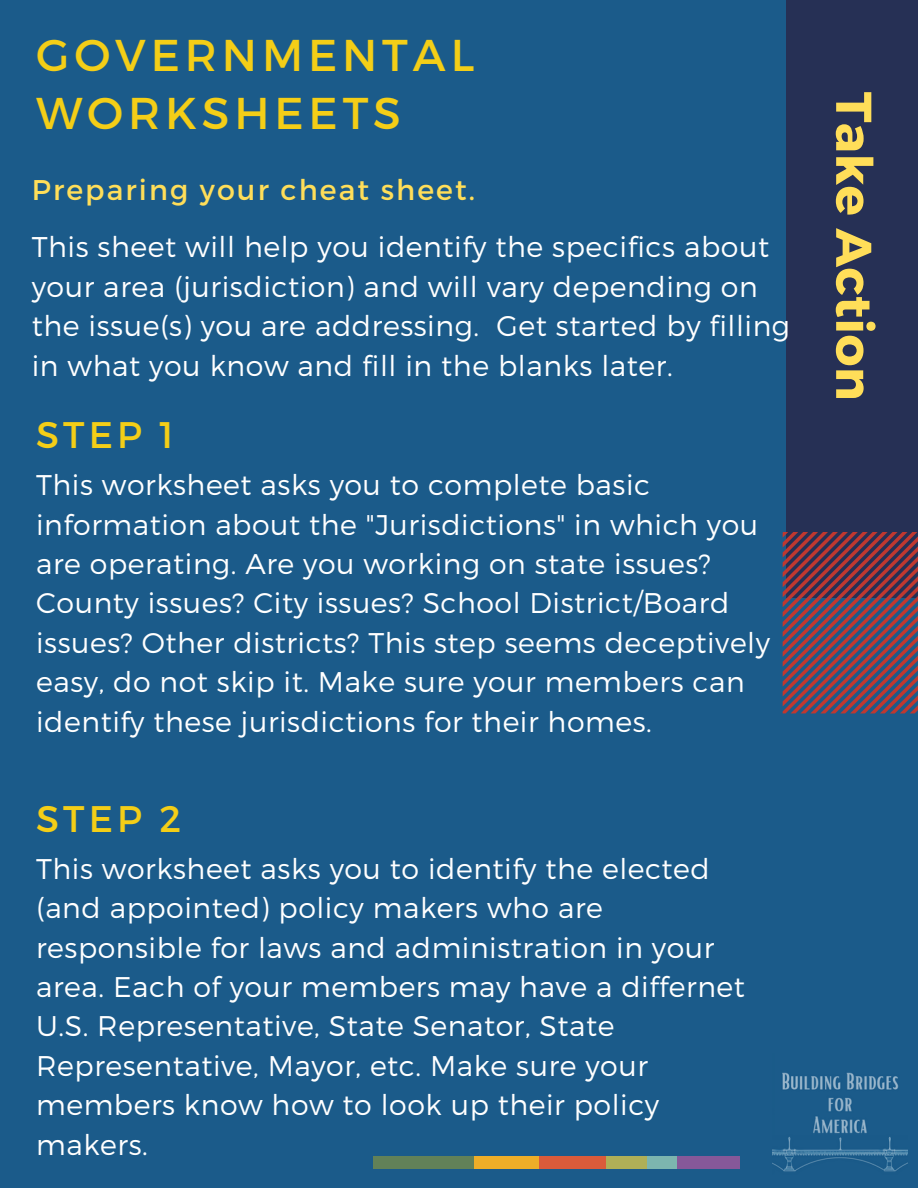
<style>
.page{position:relative;width:918px;height:1188px;background:#1b5b8a}
.page>*{position:absolute;margin:0;border:0;box-sizing:border-box;transform-origin:0 0}
.t1{font:700 50.25px "Montserrat";letter-spacing:.01em;color:#ffde59}
.t2{font:44.55px/57.3px "Montserrat";letter-spacing:.11em;color:#f4ce17}
.t3{font:37.05px "Montserrat";letter-spacing:.11em;color:#f4ce17}
.t4{font:300 28.5px/39.3px "Montserrat";letter-spacing:.02em;color:#fff}
.t5{font:28.5px "Montserrat";letter-spacing:.075em;color:#ffde59}
</style>
<div class="page">
<div style="left:786px;top:0;width:132px;height:598px;background:#263055"></div>
<svg style="left:783px;top:532px;width:135px;height:181px"></svg>
<div style="left:373px;top:1157px;width:103px;height:12px;background:#628158"></div>
<div style="left:474px;top:1157px;width:65px;height:12px;background:#eeae28"></div>
<div style="left:539px;top:1157px;width:70px;height:12px;background:#da5b3a"></div>
<div style="left:607px;top:1157px;width:41px;height:12px;background:#afaf57"></div>
<div style="left:647px;top:1157px;width:30px;height:12px;background:#7cb5af"></div>
<div style="left:677px;top:1157px;width:62px;height:12px;background:#865899"></div>
<img style="left:772px;top:1072px;width:135px;height:100px">
<h3 class="t2" style="left:36px;top:24px;width:440px">GOVERNMENTAL<br>WORKSHEETS</h3>
<p class="t5" style="left:32px;top:171px;width:445px">Preparing your cheat sheet.</p>
<p class="t4" style="left:32px;top:226px;width:760px">This sheet will help you identify the specifics about your area (jurisdiction) and will vary depending on the issue(s) you are addressing. Get started by filling in what you know and fill in the blanks later.</p>
<h1 class="t3" style="left:36px;top:411px;width:139px">STEP 1</h1>
<p class="t4" style="left:36px;top:464px;width:735px">This worksheet asks you to complete basic information about the "Jurisdictions" in which you are operating. Are you working on state issues?<br>County issues? City issues? School District/Board issues? Other districts? This step seems deceptively easy, do not skip it. Make sure your members can identify these jurisdictions for their homes.</p>
<h3 class="t3" style="left:36px;top:795px;width:147px">STEP 2</h3>
<p class="t4" style="left:36px;top:848px;width:710px">This worksheet asks you to identify the elected (and appointed) policy makers who are responsible for laws and administration in your area. Each of your members may have a differnet U.S. Representative, State Senator, State Representative, Mayor, etc. Make sure your members know how to look up their policy makers.</p>
<h2 class="t1" style="left:887px;top:92px;width:310px;rotate:90deg">Take Action</h2>
</div>
